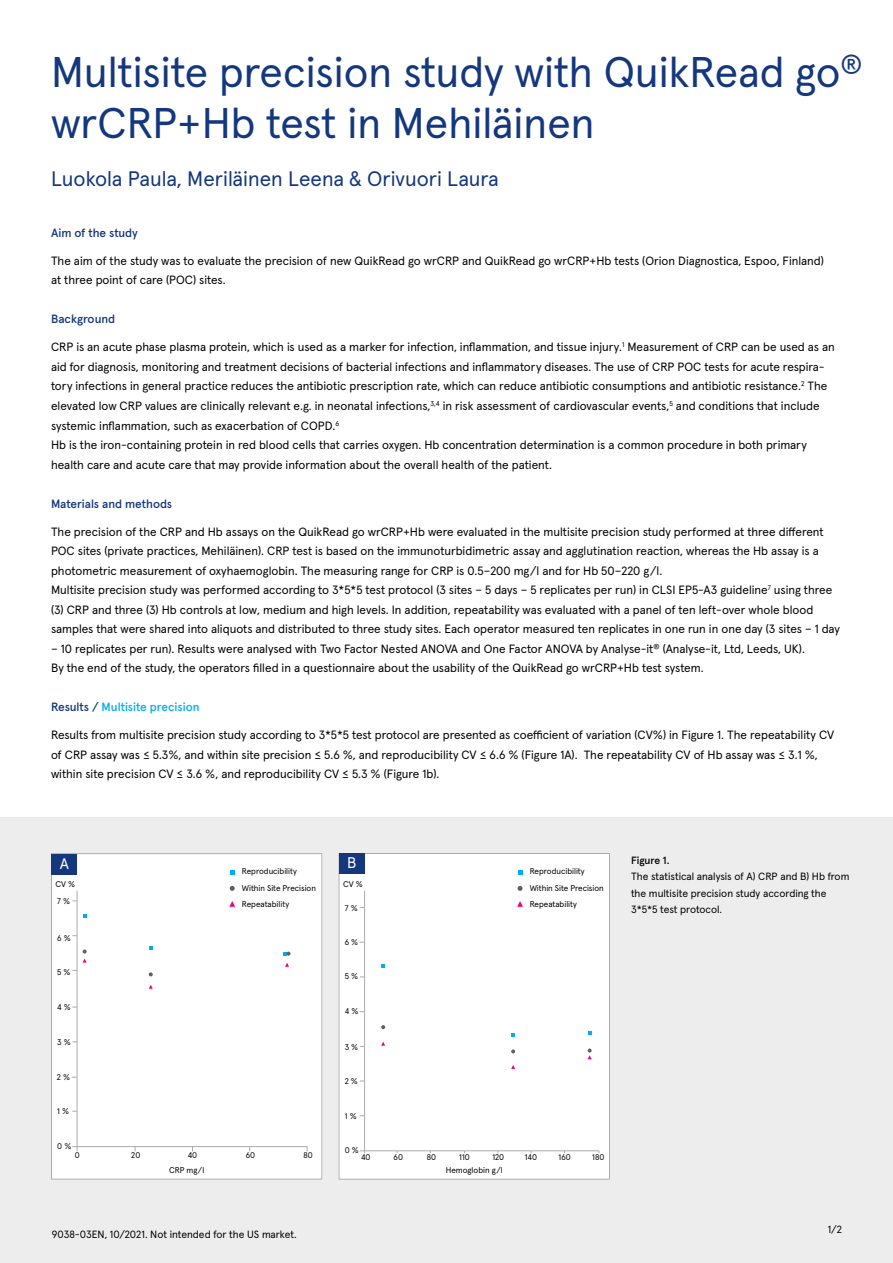
<style>
.page{position:relative;width:893px;height:1263px;background:#fff}
.page>*{position:absolute;margin:0;border:0;box-sizing:border-box;transform-origin:0 0}
.t1{font:42.9px/51.4px "Apercu Pro";color:#14377d}
.t2{font:21px "Apercu Pro";color:#14377d}
.t3{font:15.45px "Apercu Pro";color:#fff}
.t4{font:12px/19.5px "Apercu Pro";color:#000}
.t5{font:500 12px "Apercu Pro";color:#14377d}
.t6{font:500 12px "Apercu Pro";color:#00aeef}
.t7{font:10.5px/16.5px "Apercu Pro";color:#000}
.t8{font:500 10.5px "Apercu Pro";color:#000}
.t9{font:8.25px "Apercu Pro";color:#000}
.s1{color:#14377d}
</style>
<div class="page">
<div style="left:0;top:817px;width:893px;height:446px;background:#ededee"></div>
<div style="left:51px;top:853px;width:271px;height:326px;background:#fff"></div>
<svg style="left:76px;top:891px;width:231px;height:256px"></svg>
<div style="left:51px;top:853px;width:271px;height:326px;border:1px solid #a9abad"></div>
<svg style="left:83px;top:914px;width:3px;height:4px"></svg>
<svg style="left:149px;top:985px;width:4px;height:4px"></svg>
<svg style="left:285px;top:963px;width:4px;height:4px"></svg>
<svg style="left:83px;top:949px;width:4px;height:13px"></svg>
<svg style="left:149px;top:972px;width:4px;height:4px"></svg>
<svg style="left:283px;top:951px;width:7px;height:5px"></svg>
<svg style="left:72px;top:1146px;width:6px;height:5px"></svg>
<div style="left:51px;top:854px;width:26px;height:20px;background:#14377d"></div>
<svg style="left:229px;top:901px;width:6px;height:6px"></svg>
<svg style="left:230px;top:870px;width:5px;height:5px"></svg>
<svg style="left:230px;top:886px;width:5px;height:5px"></svg>
<div style="left:339px;top:853px;width:271px;height:326px;background:#fff"></div>
<svg style="left:518px;top:870px;width:4px;height:5px"></svg>
<svg style="left:518px;top:886px;width:4px;height:4px"></svg>
<svg style="left:364px;top:890px;width:235px;height:261px"></svg>
<div style="left:339px;top:853px;width:271px;height:326px;border:1px solid #a9abad"></div>
<div style="left:339px;top:853px;width:26px;height:21px;background:#14377d"></div>
<h1 class="t1" style="left:51px;top:43px;width:813px">Multisite precision study with QuikRead go<sup>® </sup>wrCRP+Hb test in Mehiläinen</h1>
<h2 class="t2" style="left:51px;top:163px;width:449px">Luokola Paula, Meriläinen Leena &amp; Orivuori Laura</h2>
<p class="t5" style="left:51px;top:223px;width:89px">Aim of the study</p>
<p class="t4" style="left:51px;top:250px;width:774px">The aim of the study was to evaluate the precision of new QuikRead go wrCRP and QuikRead go wrCRP+Hb tests (Orion Diagnostica, Espoo, Finland) at three point of care (POC) sites.</p>
<p class="t5" style="left:51px;top:310px;width:66px">Background</p>
<p class="t4" style="left:51px;top:337px;width:785px">CRP is an acute phase plasma protein, which is used as a marker for infection, inflammation, and tissue injury.<sup>1</sup> Measurement of CRP can be used as an aid for diagnosis, monitoring and treatment decisions of bacterial infections and inflammatory diseases. The use of CRP POC tests for acute respira&shy;tory infections in general practice reduces the antibiotic prescription rate, which can reduce antibiotic consumptions and antibiotic resistance.<sup>2</sup> The elevated low CRP values are clinically relevant e.g. in neonatal infections,<sup>3,4</sup> in risk assessment of cardiovascular events,<sup>5</sup> and conditions that include systemic inflammation, such as exacerbation of COPD.<sup>6<br></sup>Hb is the iron-containing protein in red blood cells that carries oxygen. Hb concentration determination is a common procedure in both primary health care and acute care that may provide information about the overall health of the patient.</p>
<p class="t5" style="left:51px;top:494px;width:123px">Materials and methods</p>
<p class="t4" style="left:51px;top:521px;width:790px">The precision of the CRP and Hb assays on the QuikRead go wrCRP+Hb were evaluated in the multisite precision study performed at three different POC sites (private practices, Mehiläinen). CRP test is based on the immunoturbidimetric assay and agglutination reaction, whereas the Hb assay is a photometric measurement of oxyhaemoglobin. The measuring range for CRP is 0.5–200 mg/l and for Hb 50–220 g/l.<br>Multisite precision study was performed according to 3*5*5 test protocol (3 sites – 5 days – 5 replicates per run) in CLSI EP5-A3 guideline<sup>7</sup> using three (3) CRP and three (3) Hb controls at low, medium and high levels. In addition, repeatability was evaluated with a panel of ten left-over whole blood samples that were shared into aliquots and distributed to three study sites. Each operator measured ten replicates in one run in one day (3 sites – 1 day</p>
<p class="t4" style="left:51px;top:638px;width:755px">– 10 replicates per run). Results were analysed with Two Factor Nested ANOVA and One Factor ANOVA by Analyse-it<sup>®</sup> (Analyse-it, Ltd, Leeds, UK).<br>By the end of the study, the operators filled in a questionnaire about the usability of the QuikRead go wrCRP+Hb test system.</p>
<p class="t6" style="left:51px;top:697px;width:150px"><span class="s1">Results /</span> Multisite precision</p>
<p class="t4" style="left:51px;top:724px;width:785px">Results from multisite precision study according to 3*5*5 test protocol are presented as coefficient of variation (CV%) in Figure 1. The repeatability CV of CRP assay was ≤ 5.3%, and within site precision ≤ 5.6 %, and reproducibility CV ≤ 6.6 % (Figure 1A). The repeatability CV of Hb assay was ≤ 3.1 %, within site precision CV ≤ 3.6 %, and reproducibility CV ≤ 5.3 % (Figure 1b).</p>
<p class="t3" style="left:60px;top:851px;width:11px">A</p>
<p class="t9" style="left:56px;top:878px;width:21px">CV %</p>
<p class="t9" style="left:57px;top:895px;width:14px">7 %</p>
<p class="t9" style="left:57px;top:931px;width:15px">6 %</p>
<p class="t9" style="left:57px;top:965px;width:15px">5 %</p>
<p class="t9" style="left:57px;top:1000px;width:15px">4 %</p>
<p class="t9" style="left:57px;top:1036px;width:15px">3 %</p>
<p class="t9" style="left:57px;top:1071px;width:15px">2 %</p>
<p class="t9" style="left:57px;top:1105px;width:13px">1 %</p>
<p class="t9" style="left:57px;top:1140px;width:16px">0 %</p>
<p class="t9" style="left:242px;top:865px;width:57px">Reproducibility</p>
<p class="t9" style="left:242px;top:897px;width:49px">Repeatability</p>
<p class="t9" style="left:242px;top:881px;width:76px">Within Site Precision</p>
<p class="t9" style="left:75px;top:1149px;width:6px">0</p>
<p class="t9" style="left:131px;top:1149px;width:11px">20</p>
<p class="t9" style="left:188px;top:1149px;width:11px">40</p>
<p class="t9" style="left:246px;top:1149px;width:11px">60</p>
<p class="t9" style="left:303px;top:1149px;width:11px">80</p>
<p class="t9" style="left:169px;top:1163px;width:37px">CRP mg/l</p>
<p class="t3" style="left:347px;top:851px;width:11px">B</p>
<p class="t8" style="left:631px;top:852px;width:40px">Figure 1.</p>
<p class="t7" style="left:631px;top:867px;width:220px">The statistical analysis of A) CRP and B) Hb from the multisite precision study according the<br>3*5*5 test protocol.</p>
<p class="t9" style="left:530px;top:865px;width:57px">Reproducibility</p>
<p class="t9" style="left:530px;top:897px;width:49px">Repeatability</p>
<p class="t9" style="left:343px;top:878px;width:21px">CV %</p>
<p class="t9" style="left:530px;top:881px;width:76px">Within Site Precision</p>
<p class="t9" style="left:345px;top:901px;width:14px">7 %</p>
<p class="t9" style="left:345px;top:935px;width:15px">6 %</p>
<p class="t9" style="left:345px;top:970px;width:15px">5 %</p>
<p class="t9" style="left:345px;top:1005px;width:15px">4 %</p>
<p class="t9" style="left:345px;top:1040px;width:15px">3 %</p>
<p class="t9" style="left:345px;top:1075px;width:15px">2 %</p>
<p class="t9" style="left:345px;top:1109px;width:13px">1 %</p>
<p class="t9" style="left:345px;top:1143px;width:16px">0 %</p>
<p class="t9" style="left:361px;top:1150px;width:11px">40</p>
<p class="t9" style="left:394px;top:1150px;width:11px">60</p>
<p class="t9" style="left:427px;top:1150px;width:11px">80</p>
<p class="t9" style="left:459px;top:1150px;width:12px">110</p>
<p class="t9" style="left:492px;top:1150px;width:13px">120</p>
<p class="t9" style="left:525px;top:1150px;width:14px">140</p>
<p class="t9" style="left:559px;top:1150px;width:14px">160</p>
<p class="t9" style="left:592px;top:1150px;width:14px">180</p>
<p class="t9" style="left:446px;top:1163px;width:58px">Hemoglobin g/l</p>
<p class="t7" style="left:52px;top:1225px;width:246px">9038-03EN, 10/2021. Not intended for the US market.</p>
<p class="t7" style="left:828px;top:1220px;width:16px">1/2</p>
</div>
